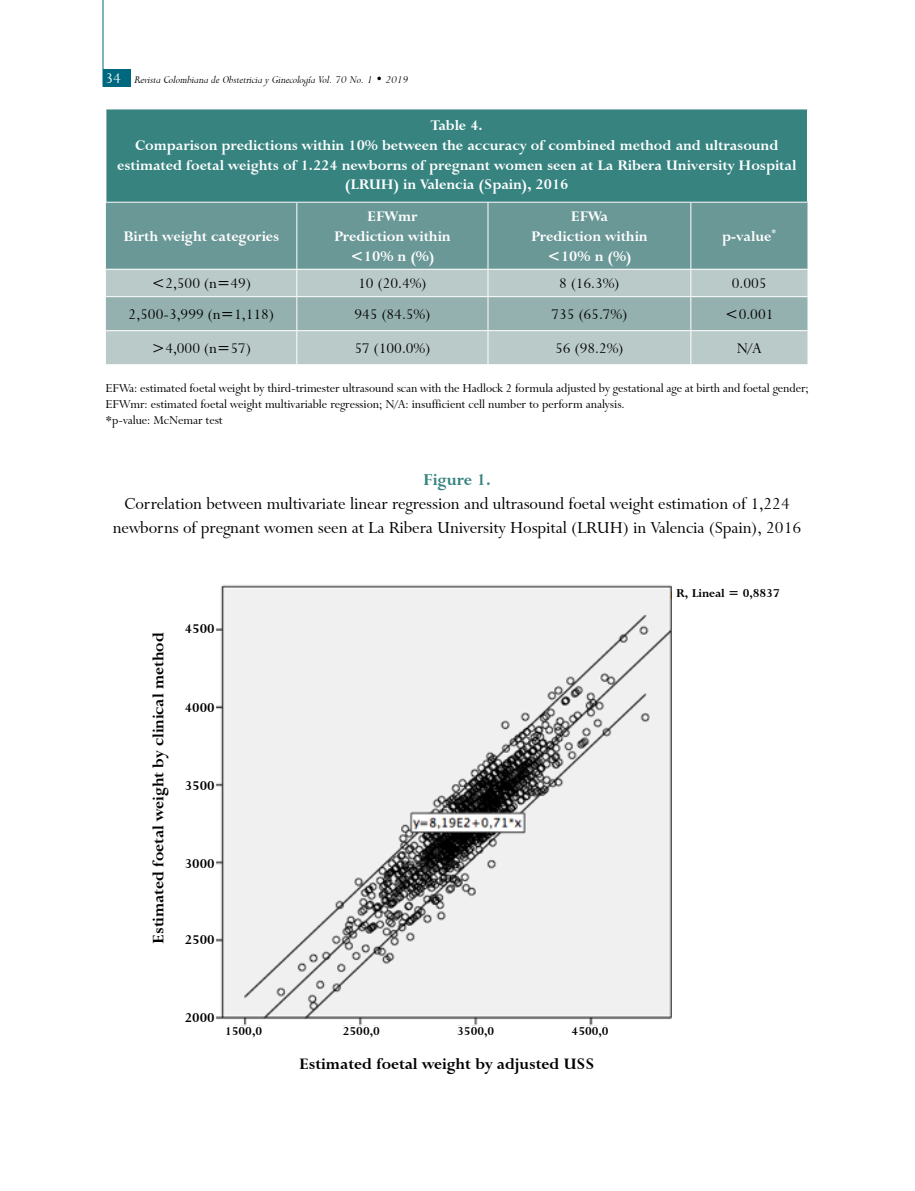
<style>
.page{position:relative;width:915px;height:1191px;background:#fff}
.page>*{position:absolute;margin:0;border:0;box-sizing:border-box;transform-origin:0 0}
._017-PIES_DE_FOTO{font:18.75px/24px "Lapidary 333 BT";color:#000;text-align:center}
._017-PIES_DE_FOTO-2{font:700 18.75px "Lapidary 333 BT";color:#368380}
._017-PIES_DE_FOTO-3{font:700 18px "Lapidary 333 BT";color:#000}
._022-TIT_TABLAS{font:700 16.5px/19.8px "Lapidary 333 BT";color:#fff;text-align:center}
.Texto_figuras{font:16.5px "Lapidary 333 BT";color:#000}
.Texto_figuras-2{font:700 16.5px "Lapidary 333 BT";color:#fff}
.Texto_figuras-3{font:700 15px "Lapidary 333 BT";color:#000}
._017-PIES_DE_FOTO-4{font:13.5px/16.2px "Lapidary 333 BT";color:#000}
.Texto_figuras-4{font:700 13.5px "Lapidary 333 BT";color:#000}
.t1{font:italic 12px "Lapidary 333 BT";color:#000}
.s1{font-style:normal;font-size:16.5px;color:#fff}
</style>
<div class="page">
<div style="left:103px;top:70px;width:27px;height:17px;background:#00687e"></div>
<hr style="left:103px;top:0;width:1px;height:87px;background:#00687e">
<div style="left:106px;top:109px;width:701px;height:93px;background:#368380"></div>
<div style="left:106px;top:203px;width:701px;height:66px;background:#6a9897"></div>
<div style="left:106px;top:331px;width:701px;height:33px;background:#bacac9"></div>
<hr style="left:296px;top:202px;width:1px;height:67px;background:#fff">
<hr style="left:487px;top:202px;width:1px;height:67px;background:#fff">
<hr style="left:690px;top:202px;width:1px;height:67px;background:#fff">
<svg style="left:106px;top:270px;width:701px;height:60px;background:#a5bbba"></svg>
<hr style="left:106px;top:296px;width:191px;height:1px;background:#fff">
<hr style="left:297px;top:296px;width:191px;height:1px;background:#fff">
<hr style="left:296px;top:297px;width:1px;height:33px;background:#fff">
<hr style="left:488px;top:296px;width:202px;height:1px;background:#fff">
<hr style="left:487px;top:297px;width:1px;height:33px;background:#fff">
<hr style="left:690px;top:296px;width:117px;height:1px;background:#fff">
<hr style="left:690px;top:297px;width:1px;height:33px;background:#fff">
<hr style="left:296px;top:331px;width:1px;height:33px;background:#fff">
<hr style="left:487px;top:331px;width:1px;height:33px;background:#fff">
<hr style="left:690px;top:331px;width:1px;height:33px;background:#fff">
<hr style="left:105px;top:109px;width:192px;height:1px;background:#fff">
<hr style="left:297px;top:109px;width:191px;height:1px;background:#fff">
<hr style="left:488px;top:109px;width:202px;height:1px;background:#fff">
<hr style="left:690px;top:109px;width:117px;height:1px;background:#fff">
<hr style="left:806px;top:109px;width:1px;height:93px;background:#fff">
<img style="left:216px;top:585px;width:455px;height:440px">
<p class="t1" style="left:105px;top:73px;width:304px"><span class="s1">34</span> Revista Colombiana de Obstetricia y Ginecología Vol. 70 No. 1 • 2019</p>
<p class="_022-TIT_TABLAS" style="left:430px;top:116px;width:53px">Table 4.</p>
<p class="_022-TIT_TABLAS" style="left:117px;top:135px;width:680px">Comparison predictions within 10% between the accuracy of combined method and ultrasound estimated foetal weights of 1.224 newborns of pregnant women seen at La Ribera University Hospital (LRUH) in Valencia (Spain), 2016</p>
<p class="Texto_figuras-2" style="left:123px;top:226px;width:157px">Birth weight categories</p>
<p class="Texto_figuras-2" style="left:367px;top:207px;width:52px">EFWmr</p>
<p class="Texto_figuras-2" style="left:334px;top:226px;width:118px">Prediction within</p>
<p class="Texto_figuras-2" style="left:350px;top:246px;width:86px">&lt;10% n (%)</p>
<p class="Texto_figuras-2" style="left:570px;top:207px;width:39px">EFWa</p>
<p class="Texto_figuras-2" style="left:531px;top:226px;width:118px">Prediction within</p>
<p class="Texto_figuras-2" style="left:547px;top:246px;width:86px">&lt;10% n (%)</p>
<p class="Texto_figuras-2" style="left:722px;top:226px;width:55px">p-value<sup>*</sup></p>
<p class="Texto_figuras" style="left:151px;top:274px;width:101px">&lt;2,500 (n=49)</p>
<p class="Texto_figuras" style="left:358px;top:274px;width:70px">10 (20.4%)</p>
<p class="Texto_figuras" style="left:559px;top:274px;width:62px">8 (16.3%)</p>
<p class="Texto_figuras" style="left:731px;top:274px;width:36px">0.005</p>
<p class="Texto_figuras" style="left:129px;top:305px;width:147px">2,500-3,999 (n=1,118)</p>
<p class="Texto_figuras" style="left:354px;top:305px;width:78px">945 (84.5%)</p>
<p class="Texto_figuras" style="left:551px;top:305px;width:78px">735 (65.7%)</p>
<p class="Texto_figuras" style="left:724px;top:305px;width:50px">&lt;0.001</p>
<p class="Texto_figuras" style="left:151px;top:339px;width:101px">&gt;4,000 (n=57)</p>
<p class="Texto_figuras" style="left:354px;top:339px;width:78px">57 (100.0%)</p>
<p class="Texto_figuras" style="left:555px;top:339px;width:70px">56 (98.2%)</p>
<p class="Texto_figuras" style="left:736px;top:339px;width:26px">N/A</p>
<p class="_017-PIES_DE_FOTO-4" style="left:105px;top:379px;width:704px">EFWa: estimated foetal weight by third-trimester ultrasound scan with the Hadlock 2 formula adjusted by gestational age at birth and foetal gender;<br>EFWmr: estimated foetal weight multivariable regression; N/A: insufficient cell number to perform analysis.</p>
<p class="_017-PIES_DE_FOTO-4" style="left:105px;top:412px;width:119px">*p-value: McNemar test</p>
<p class="_017-PIES_DE_FOTO-2" style="left:423px;top:468px;width:69px">Figure 1.</p>
<p class="_017-PIES_DE_FOTO" style="left:113px;top:491px;width:689px">Correlation between multivariate linear regression and ultrasound foetal weight estimation of 1,224 newborns of pregnant women seen at La Ribera University Hospital (LRUH) in Valencia (Spain), 2016</p>
<p class="_017-PIES_DE_FOTO-3" style="left:148px;top:943px;width:313px;rotate:-90deg">Estimated foetal weight by clinical method</p>
<p class="Texto_figuras-3" style="left:185px;top:620px;width:31px">4500</p>
<p class="Texto_figuras-3" style="left:185px;top:698px;width:31px">4000</p>
<p class="Texto_figuras-3" style="left:185px;top:776px;width:31px">3500</p>
<p class="Texto_figuras-3" style="left:185px;top:854px;width:31px">3000</p>
<p class="Texto_figuras-3" style="left:185px;top:931px;width:31px">2500</p>
<p class="Texto_figuras-3" style="left:185px;top:1009px;width:31px">2000</p>
<p class="Texto_figuras-4" style="left:225px;top:1023px;width:38px">1500,0</p>
<p class="Texto_figuras-4" style="left:343px;top:1023px;width:38px">2500,0</p>
<p class="Texto_figuras-4" style="left:457px;top:1023px;width:38px">3500,0</p>
<p class="Texto_figuras-4" style="left:571px;top:1023px;width:38px">4500,0</p>
<p class="_017-PIES_DE_FOTO-3" style="left:299px;top:1052px;width:297px">Estimated foetal weight by adjusted USS</p>
<p class="Texto_figuras-4" style="left:676px;top:585px;width:105px">R, Lineal = 0,8837</p>
</div>
